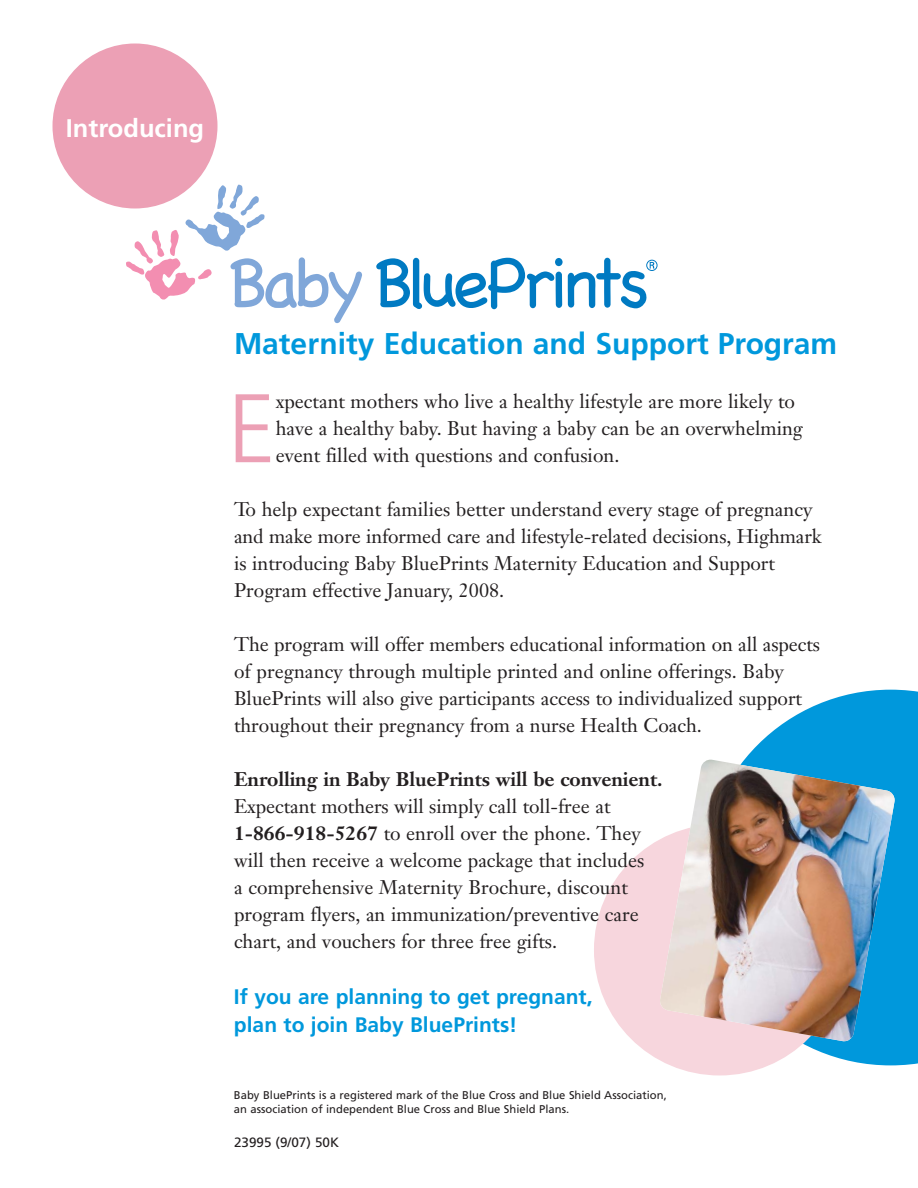
<style>
.page{position:relative;width:918px;height:1188px;background:#fff}
.page>*{position:absolute;margin:0;border:0;box-sizing:border-box;transform-origin:0 0}
.t1{font:300 97.2px "Frutiger";color:#eca0b5}
.t2{font:700 30px "Frutiger";color:#0098dc}
.t3{font:700 25.5px "Frutiger";color:#fff}
.t4{font:700 21px/28.5px "Frutiger";color:#0098dc}
.t5{font:19.5px/27px "Janson Text";color:#231f20}
.t6{font:700 19.5px "Janson Text";letter-spacing:-.005em;color:#231f20}
.t7{font:13.5px "Frutiger";color:#231f20}
.t8{font:11.25px/13.5px "Frutiger";color:#231f20}
.s1{font-weight:700}
</style>
<div class="page">
<div style="left:52px;top:44px;width:166px;height:164px;background:#eca0b5;border-radius:50%"></div>
<svg style="left:745px;top:690px;width:173px;height:375px;fill:#0098dc"></svg>
<div style="left:594px;top:824px;width:251px;height:251px;background:#f7d6dd;border-radius:50%"></div>
<svg style="left:126px;top:185px;width:236px;height:138px"></svg>
<svg style="left:376px;top:258px;width:282px;height:51px"></svg>
<img style="left:659px;top:759px;width:236px;height:283px">
<h3 class="t3" style="left:66px;top:118px;width:140px">Introducing</h3>
<h2 class="t2" style="left:234px;top:332px;width:605px">Maternity Education and Support Program</h2>
<h1 class="t1" style="left:227px;top:389px;width:50px">E</h1>
<p class="t5" style="left:276px;top:390px;width:529px">xpectant mothers who live a healthy lifestyle are more likely to have a healthy baby. But having a baby can be an overwhelming event filled with questions and confusion.</p>
<p class="t5" style="left:234px;top:498px;width:589px">To help expectant families better understand every stage of pregnancy and make more informed care and lifestyle-related decisions, Highmark is introducing Baby BluePrints Maternity Education and Support Program effective January, 2008.</p>
<p class="t5" style="left:234px;top:633px;width:588px">The program will offer members educational information on all aspects of pregnancy through multiple printed and online offerings. Baby BluePrints will also give participants access to individualized support throughout their pregnancy from a nurse Health Coach.</p>
<p class="t6" style="left:234px;top:771px;width:430px">Enrolling in Baby BluePrints will be convenient.</p>
<p class="t5" style="left:234px;top:795px;width:412px">Expectant mothers will simply call toll-free at <span class="s1">1-866-918-5267</span> to enroll over the phone. They will then receive a welcome package that includes a comprehensive Maternity Brochure, discount program flyers, an immunization/preventive care chart, and vouchers for three free gifts.</p>
<p class="t4" style="left:234px;top:984px;width:360px">If you are planning to get pregnant, plan to join Baby BluePrints!</p>
<p class="t8" style="left:234px;top:1089px;width:434px">Baby BluePrints is a registered mark of the Blue Cross and Blue Shield Association, an association of independent Blue Cross and Blue Shield Plans.</p>
<p class="t7" style="left:234px;top:1137px;width:107px">23995 (9/07) 50K</p>
</div>
